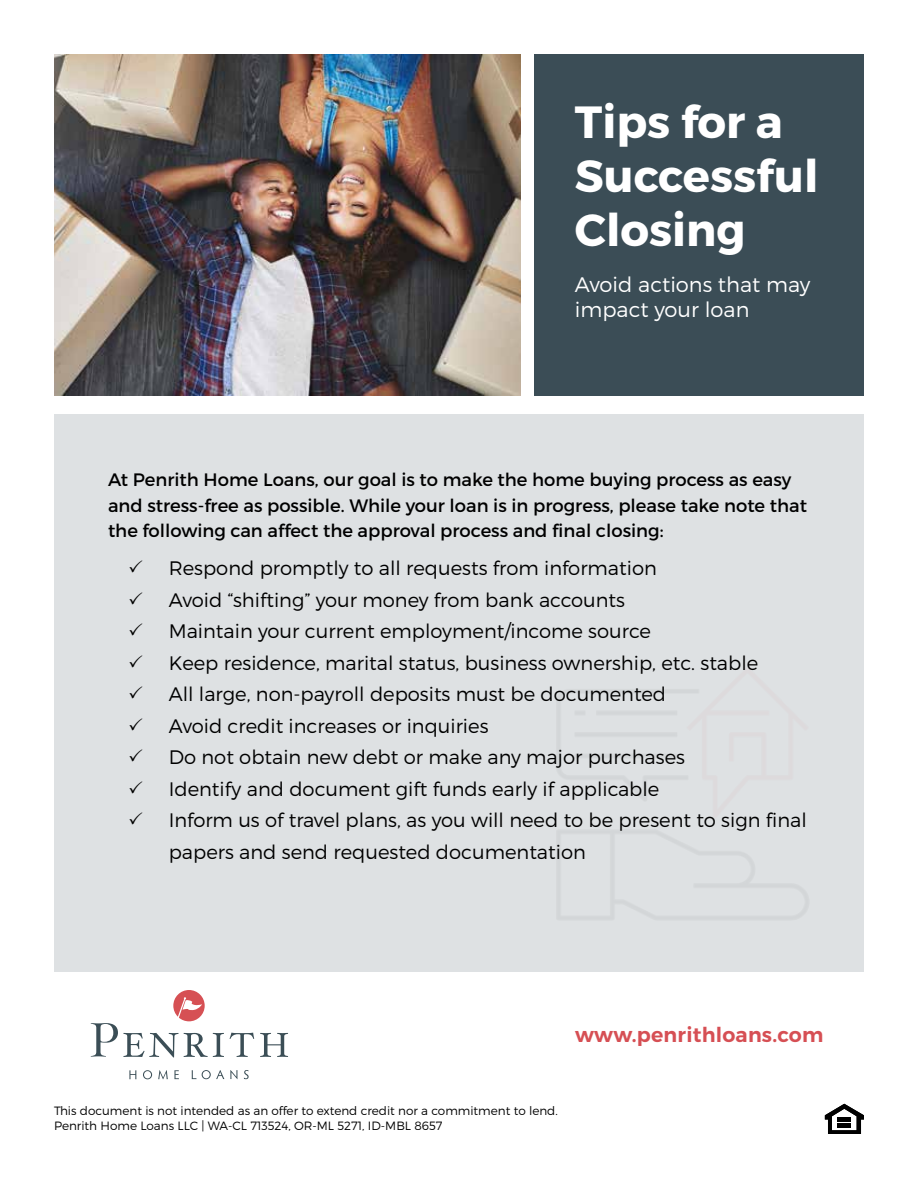
<style>
.page{position:relative;width:918px;height:1188px;background:#fff}
.page>*{position:absolute;margin:0;border:0;box-sizing:border-box;transform-origin:0 0}
.t1{font:45px/54px "Trueno Bd";color:#fff}
.t2{font:21px/25.2px "Trueno Lt";color:#fff}
.t3{font:20.55px "Trueno S Bd";letter-spacing:.01em;color:#d64f54}
.t4{font:19.5px/31.5px "Trueno Lt";color:#000}
.t5{font:18px/25.5px "Trueno Rg";color:#000}
.t6{font:12px/14.4px "Trueno Lt";color:#000}
</style>
<div class="page">
<svg style="left:825px;top:1104px;width:39px;height:30px"></svg>
<div style="left:838px;top:1117px;width:13px;height:5px;background:#000"></div>
<hr style="left:838px;top:1123px;width:13px;height:4px;background:#000">
<svg style="left:230px;top:1033px;width:24px;height:24px"></svg>
<svg style="left:260px;top:1033px;width:28px;height:24px"></svg>
<svg style="left:91px;top:990px;width:133px;height:68px"></svg>
<svg style="left:129px;top:1070px;width:7px;height:9px"></svg>
<svg style="left:143px;top:1070px;width:9px;height:9px"></svg>
<svg style="left:158px;top:1070px;width:10px;height:9px"></svg>
<svg style="left:174px;top:1070px;width:5px;height:9px"></svg>
<svg style="left:192px;top:1070px;width:4px;height:9px"></svg>
<svg style="left:202px;top:1070px;width:22px;height:9px"></svg>
<svg style="left:230px;top:1070px;width:8px;height:9px"></svg>
<svg style="left:244px;top:1070px;width:5px;height:9px"></svg>
<img style="left:54px;top:54px;width:467px;height:342px">
<div style="left:54px;top:415px;width:810px;height:557px;background:#dee1e3"></div>
<div style="left:534px;top:54px;width:330px;height:342px;background:#3b4d56"></div>
<h1 class="t1" style="left:575px;top:96px;width:245px">Tips for a<br>Successful<br>Closing</h1>
<p class="t2" style="left:575px;top:271px;width:237px">Avoid actions that may impact your loan</p>
<p class="t5" style="left:108px;top:467px;width:701px">At Penrith Home Loans, our goal is to make the home buying process as easy and stress-free as possible. While your loan is in progress, please take note that the following can affect the approval process and final closing:</p>
<p class="t4" style="left:128px;top:552px;width:530px">✓ Respond promptly to all requests from information</p>
<p class="t4" style="left:128px;top:584px;width:498px">✓ Avoid “shifting” your money from bank accounts</p>
<p class="t4" style="left:128px;top:615px;width:524px">✓ Maintain your current employment/income source</p>
<p class="t4" style="left:128px;top:647px;width:632px">✓ Keep residence, marital status, business ownership, etc. stable</p>
<p class="t4" style="left:128px;top:678px;width:539px">✓ All large, non-payroll deposits must be documented</p>
<p class="t4" style="left:128px;top:710px;width:362px">✓ Avoid credit increases or inquiries</p>
<p class="t4" style="left:128px;top:741px;width:558px">✓ Do not obtain new debt or make any major purchases</p>
<p class="t4" style="left:128px;top:773px;width:533px">✓ Identify and document gift funds early if applicable</p>
<p class="t4" style="left:169px;top:804px;width:640px;text-indent:-41px">✓ Inform us of travel plans, as you will need to be present to sign final papers and send requested documentation</p>
<p class="t3" style="left:575px;top:1022px;width:250px">www.penrithloans.com</p>
<p class="t6" style="left:54px;top:1104px;width:505px">This document is not intended as an offer to extend credit nor a commitment to lend.<br>Penrith Home Loans LLC | WA-CL 713524, OR-ML 5271, ID-MBL 8657</p>
</div>
